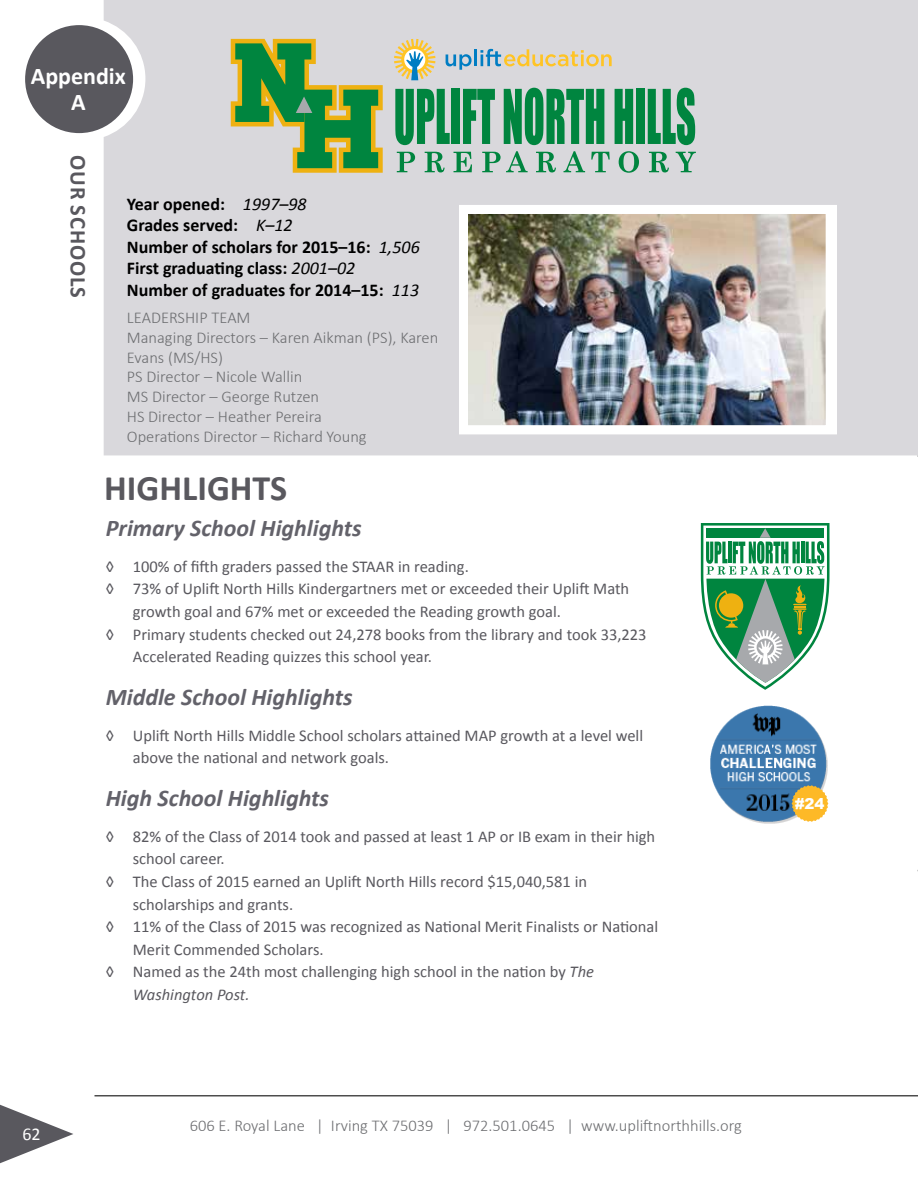
<style>
.page{position:relative;width:918px;height:1188px;background:#fff}
.page>*{position:absolute;margin:0;border:0;box-sizing:border-box;transform-origin:0 0}
.t1{font:700 36px "Calibri";color:#59585e}
.t2{font:italic 700 24px "Calibri";color:#63626a}
.t3{font:700 24px/25.5px "Calibri";color:#fff;text-align:center}
.t4{font:700 22.5px "Calibri";letter-spacing:.04em;color:#59585e}
.t5{font:700 18px/21.6px "Calibri";color:#000}
.t6{font:18px "Calibri";color:#fff}
.t7{font:16.5px/22.5px "Calibri";color:#59585e}
.t8{font:300 16.5px/19.8px "Calibri";color:#6d6e71}
.t9{font:italic 16.5px "Calibri";color:#59585e}
.t10{font:900 15px "Arial";color:#fff}
.s1{font-weight:400;font-style:italic}
.s2{font-style:italic}
</style>
<div class="page">
<div style="left:21px;top:21px;width:116px;height:116px;background:#59585e;border-radius:50%"></div>
<div style="left:18px;top:18px;width:123px;height:123px;border:8px solid #fff;border-radius:50%"></div>
<svg style="left:0;top:1104px;width:73px;height:60px"></svg>
<div style="left:104px;top:0;width:814px;height:455px;background:#d9d8dc"></div>
<svg style="left:446px;top:54px;width:26px;height:16px"></svg>
<hr style="left:474px;top:49px;width:3px;height:17px;background:#007dc3">
<svg style="left:480px;top:49px;width:132px;height:17px"></svg>
<svg style="left:394px;top:39px;width:41px;height:41px"></svg>
<svg style="left:395px;top:89px;width:55px;height:56px"></svg>
<div style="left:452px;top:89px;width:8px;height:55px;background:#00853f"></div>
<svg style="left:463px;top:89px;width:32px;height:55px"></svg>
<svg style="left:504px;top:88px;width:100px;height:57px"></svg>
<svg style="left:615px;top:89px;width:18px;height:55px"></svg>
<div style="left:636px;top:89px;width:9px;height:55px;background:#00853f"></div>
<svg style="left:648px;top:88px;width:47px;height:57px"></svg>
<svg style="left:397px;top:152px;width:18px;height:20px"></svg>
<svg style="left:425px;top:152px;width:20px;height:20px"></svg>
<svg style="left:454px;top:152px;width:18px;height:20px"></svg>
<svg style="left:482px;top:151px;width:46px;height:21px"></svg>
<svg style="left:536px;top:152px;width:20px;height:20px"></svg>
<svg style="left:564px;top:151px;width:21px;height:21px"></svg>
<svg style="left:591px;top:152px;width:19px;height:20px"></svg>
<svg style="left:619px;top:151px;width:20px;height:22px"></svg>
<svg style="left:649px;top:152px;width:20px;height:20px"></svg>
<svg style="left:676px;top:152px;width:20px;height:20px"></svg>
<svg style="left:231px;top:39px;width:152px;height:134px"></svg>
<img style="left:454px;top:200px;width:388px;height:239px">
<svg style="left:701px;top:523px;width:129px;height:167px"></svg>
<img style="left:710px;top:705px;width:119px;height:119px">
<svg style="left:792px;top:785px;width:36px;height:37px"></svg>
<hr style="left:94px;top:1095px;width:824px;height:1px;background:#000">
<h2 class="t3" style="left:31px;top:63px;width:97px">Appendix<br>A</h2>
<h3 class="t4" style="left:94px;top:155px;width:144px;rotate:90deg">OUR SCHOOLS</h3>
<p class="t5" style="left:127px;top:192px;width:294px">Year opened: <span class="s1">1997–98<br></span>Grades served: <span class="s1">K–12<br></span>Number of scholars for 2015–16: <span class="s1">1,506<br></span>First graduating class: <span class="s1">2001–02<br></span>Number of graduates for 2014–15: <span class="s1">113</span></p>
<p class="t8" style="left:127px;top:308px;width:313px">LEADERSHIP TEAM<br>Managing Directors – Karen Aikman (PS), Karen<br>Evans (MS/HS)<br>PS Director – Nicole Wallin<br>MS Director – George Rutzen<br>HS Director – Heather Pereira<br>Operations Director – Richard Young</p>
<h1 class="t1" style="left:104px;top:463px;width:185px">HIGHLIGHTS</h1>
<h2 class="t2" style="left:106px;top:511px;width:257px">Primary School Highlights</h2>
<p class="t7" style="left:106px;top:555px;width:365px">◊ 100% of fifth graders passed the STAAR in reading.</p>
<p class="t7" style="left:106px;top:577px;width:525px">◊ 73% of Uplift North Hills Kindergartners met or exceeded their Uplift Math</p>
<p class="t7" style="left:133px;top:600px;width:430px">growth goal and 67% met or exceeded the Reading growth goal.</p>
<p class="t7" style="left:106px;top:622px;width:542px">◊ Primary students checked out 24,278 books from the library and took 33,223</p>
<p class="t7" style="left:133px;top:645px;width:301px">Accelerated Reading quizzes this school year.</p>
<h2 class="t2" style="left:106px;top:680px;width:248px">Middle School Highlights</h2>
<p class="t7" style="left:133px;top:724px;width:512px;text-indent:-27px">◊ Uplift North Hills Middle School scholars attained MAP growth at a level well above the national and network goals.</p>
<h2 class="t2" style="left:106px;top:781px;width:225px">High School Highlights</h2>
<p class="t7" style="left:106px;top:825px;width:551px">◊ 82% of the Class of 2014 took and passed at least 1 AP or IB exam in their high</p>
<p class="t7" style="left:133px;top:847px;width:93px">school career.</p>
<p class="t7" style="left:106px;top:870px;width:483px">◊ The Class of 2015 earned an Uplift North Hills record $15,040,581 in</p>
<p class="t7" style="left:133px;top:892px;width:162px">scholarships and grants.</p>
<p class="t7" style="left:106px;top:915px;width:554px">◊ 11% of the Class of 2015 was recognized as National Merit Finalists or National</p>
<p class="t7" style="left:133px;top:937px;width:192px">Merit Commended Scholars.</p>
<p class="t7" style="left:106px;top:960px;width:490px">◊ Named as the 24th most challenging high school in the nation by <span class="s2">The</span></p>
<p class="t9" style="left:133px;top:983px;width:118px">Washington Post.</p>
<p class="t6" style="left:22px;top:1122px;width:20px">62</p>
<p class="t8" style="left:190px;top:1115px;width:554px">606 E. Royal Lane | Irving TX 75039 | 972.501.0645 | www.upliftnorthhills.org</p>
<p class="t10" style="left:795px;top:793px;width:31px">#24</p>
</div>
